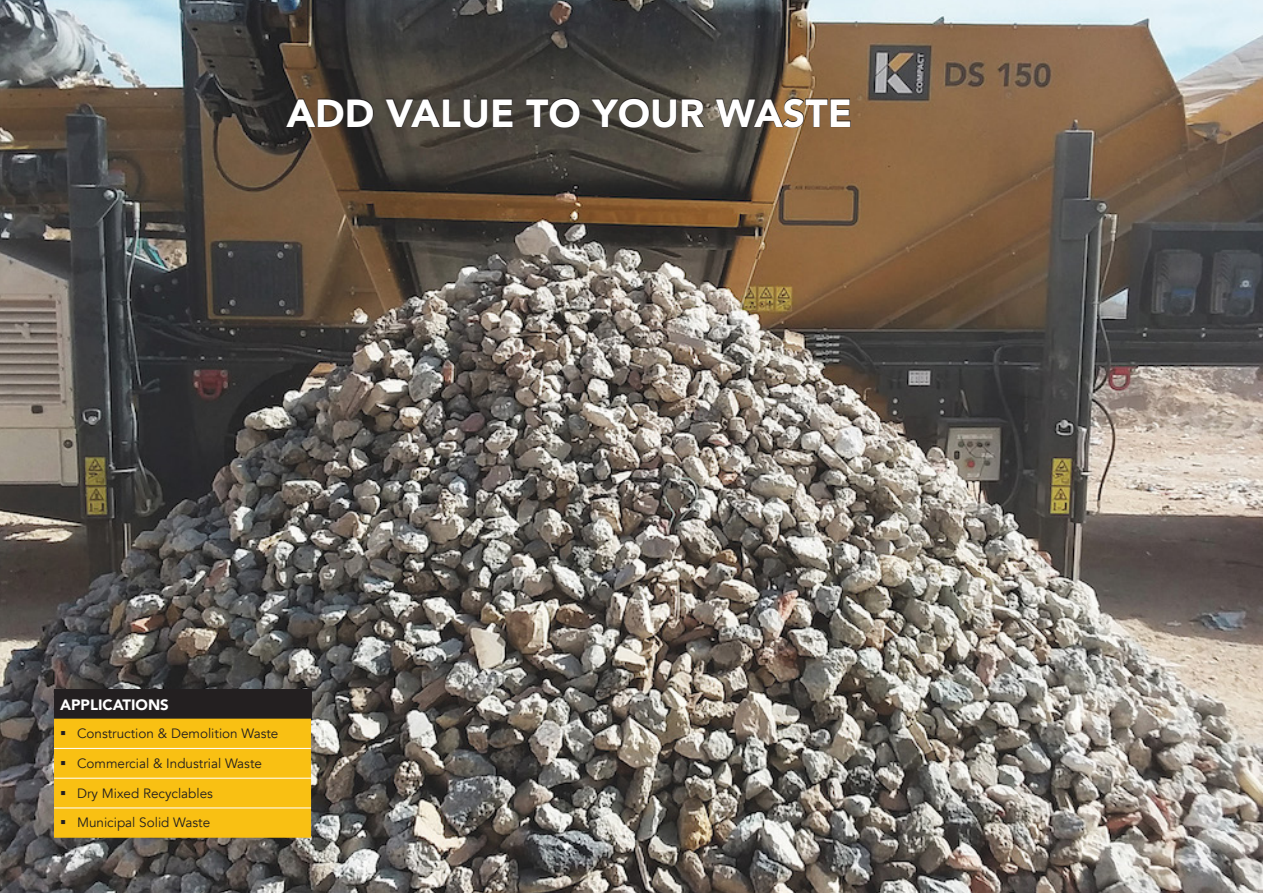
<style>
.page{position:relative;width:1263px;height:893px;background:#fff}
.page>*{position:absolute;margin:0;border:0;box-sizing:border-box;transform-origin:0 0}
.t1{font:900 39px "Avenir";color:#fff}
.t2{font:900 15px "Avenir";color:#fff}
.t3{font:13.5px "Avenir";color:#231f20}
</style>
<div class="page">
<img style="left:0;top:0;width:1263px;height:893px">
<div style="left:54px;top:689px;width:257px;height:30px;background:#231f20"></div>
<svg style="left:285px;top:98px;width:89px;height:30px;background:#3d332a"></svg>
<svg style="left:385px;top:98px;width:128px;height:30px;background:#443f38"></svg>
<svg style="left:526px;top:98px;width:54px;height:30px;background:#403c37"></svg>
<svg style="left:590px;top:98px;width:115px;height:30px;background:#4a463d"></svg>
<svg style="left:715px;top:98px;width:136px;height:30px;background:#6c5740"></svg>
<div style="left:54px;top:719px;width:257px;height:119px;background:#f9c013"></div>
<p class="t1" style="left:286px;top:80px;width:567px">ADD VALUE TO YOUR WASTE</p>
<p class="t2" style="left:60px;top:692px;width:110px">APPLICATIONS</p>
<p class="t3" style="left:77px;top:725px;width:203px">Construction &amp; Demolition Waste</p>
<p class="t3" style="left:77px;top:755px;width:187px">Commercial &amp; Industrial Waste</p>
<p class="t3" style="left:77px;top:785px;width:138px">Dry Mixed Recyclables</p>
<p class="t3" style="left:77px;top:815px;width:135px">Municipal Solid Waste</p>
</div>
